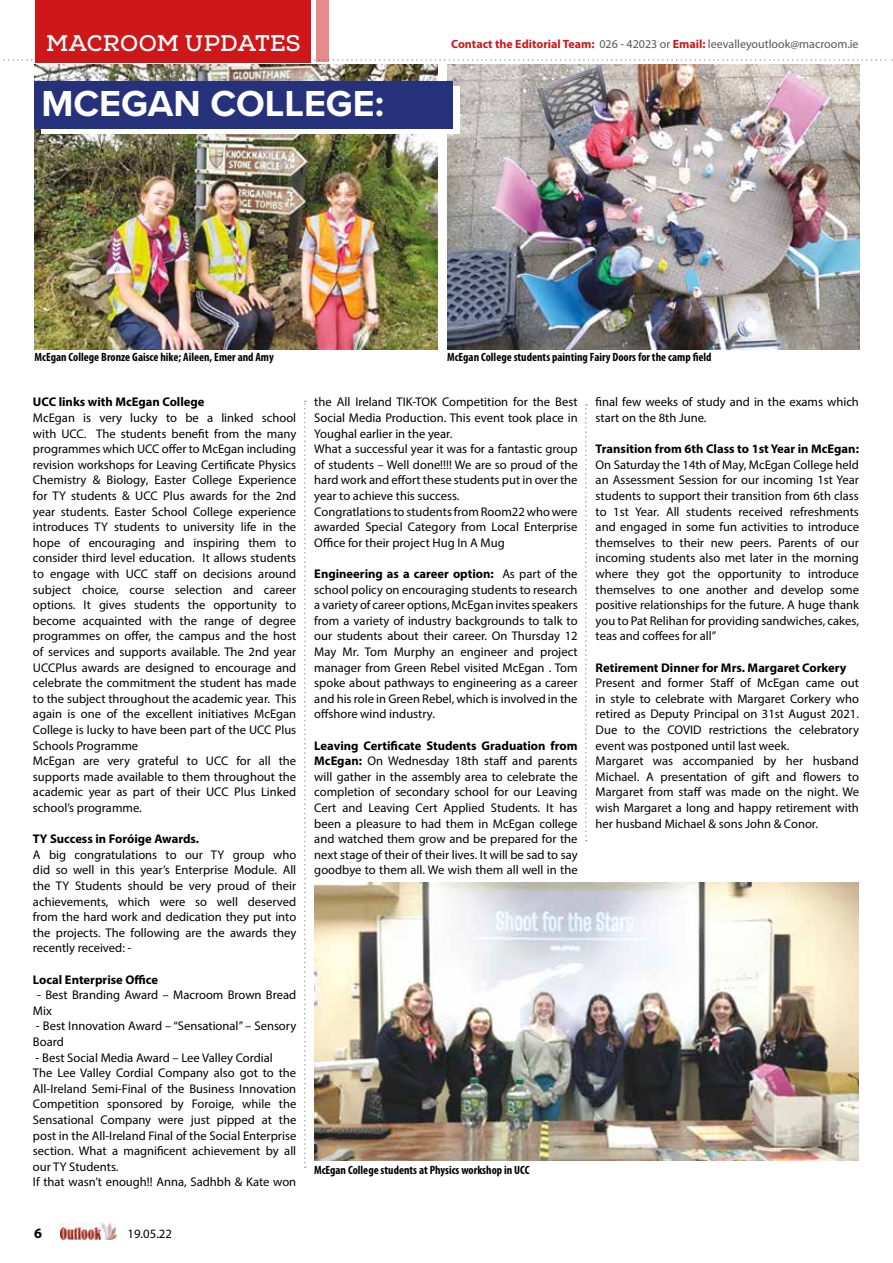
<style>
.page{position:relative;width:893px;height:1263px;background:#fff}
.page>*{position:absolute;margin:0;border:0;box-sizing:border-box;transform-origin:0 0}
.t1{font:700 37.5px "Proxima Nova";color:#fff}
.t2{font:22.5px "Nexa Slab Bold FREE";letter-spacing:.015em;color:#fff}
.t3{font:700 14.25px "Myriad Pro";color:#000}
.t4{font:12.75px "Myriad Pro";color:#000}
.t5{font:12.6px/15.6px "Myriad Pro";color:#000}
.t6{font:700 12.6px "Myriad Pro";color:#000}
.t7{font:700 condensed 12px "Myriad Pro";color:#000}
.t8{font:12px "Myriad Pro";color:#575756}
.s1{font-weight:700;color:#cd1719}
.s2{font-weight:700}
</style>
<div class="page">
<img style="left:60px;top:1223px;width:57px;height:17px">
<img style="left:34px;top:65px;width:403px;height:285px">
<svg style="left:585px;top:404px;width:2px;height:437px"></svg>
<svg style="left:304px;top:400px;width:2px;height:768px"></svg>
<svg style="left:3px;top:59px;width:890px;height:2px"></svg>
<div style="left:35px;top:0;width:275px;height:62px;background:#cd1719"></div>
<div style="left:316px;top:0;width:12px;height:62px;background:#e68b8c"></div>
<img style="left:447px;top:65px;width:412px;height:285px">
<div style="left:41px;top:86px;width:418px;height:48px;background:#fff"></div>
<div style="left:34px;top:81px;width:418px;height:48px;background:#25317a"></div>
<img style="left:314px;top:883px;width:545px;height:277px">
<h2 class="t2" style="left:46px;top:30px;width:256px">MACROOM UPDATES</h2>
<p class="t8" style="left:451px;top:37px;width:409px"><span class="s1">Contact the Editorial Team:</span> 026 - 42023 or <span class="s1">Email:</span> leevalleyoutlook@macroom.ie</p>
<h1 class="t1" style="left:41px;top:76px;width:344px">MCEGAN COLLEGE:</h1>
<p class="t7" style="left:35px;top:350px;width:241px">McEgan College Bronze Gaisce hike; Aileen, Emer and Amy</p>
<p class="t6" style="left:33px;top:394px;width:173px">UCC links with McEgan College</p>
<p class="t5" style="left:33px;top:410px;width:265px">McEgan is very lucky to be a linked school with UCC. The students benefit from the many programmes which UCC offer to McEgan including revision workshops for Leaving Certificate Physics Chemistry &amp; Biology, Easter College Experience for TY students &amp; UCC Plus awards for the 2nd year students. Easter School College experience introduces TY students to university life in the hope of encouraging and inspiring them to consider third level education. It allows students to engage with UCC staff on decisions around subject choice, course selection and career options. It gives students the opportunity to become acquainted with the range of degree programmes on offer, the campus and the host of services and supports available. The 2nd year UCCPlus awards are designed to encourage and celebrate the commitment the student has made to the subject throughout the academic year. This again is one of the excellent initiatives McEgan College is lucky to have been part of the UCC Plus Schools Programme<br>McEgan are very grateful to UCC for all the supports made available to them throughout the academic year as part of their UCC Plus Linked school’s programme.</p>
<p class="t6" style="left:33px;top:831px;width:168px">TY Success in Foróige Awards.</p>
<p class="t5" style="left:33px;top:847px;width:265px;text-align:justify">A big congratulations to our TY group who did so well in this year’s Enterprise Module. All the TY Students should be very proud of their achievements, which were so well deserved from the hard work and dedication they put into the projects. The following are the awards they recently received: -</p>
<p class="t6" style="left:33px;top:971px;width:127px">Local Enterprise Office</p>
<p class="t5" style="left:33px;top:987px;width:265px;text-indent:4px">- Best Branding Award – Macroom Brown Bread<br>Mix</p>
<p class="t5" style="left:33px;top:1018px;width:265px">- Best Innovation Award – “Sensational” – Sensory<br>Board</p>
<p class="t5" style="left:33px;top:1049px;width:265px">- Best Social Media Award – Lee Valley Cordial<br>The Lee Valley Cordial Company also got to the All-Ireland Semi-Final of the Business Innovation Competition sponsored by Foroige, while the Sensational Company were just pipped at the post in the All-Ireland Final of the Social Enterprise section. What a magnificent achievement by all our TY Students.<br>If that wasn’t enough!! Anna, Sadhbh &amp; Kate won</p>
<p class="t3" style="left:34px;top:1224px;width:9px">6</p>
<p class="t4" style="left:128px;top:1226px;width:46px">19.05.22</p>
<p class="t7" style="left:447px;top:350px;width:266px">McEgan College students painting Fairy Doors for the camp field</p>
<p class="t5" style="left:314px;top:394px;width:265px">the All Ireland TIK-TOK Competition for the Best Social Media Production. This event took place in Youghal earlier in the year.<br>What a successful year it was for a fantastic group of students – Well done!!!! We are so proud of the hard work and effort these students put in over the year to achieve this success.<br>Congratlations to students from Room22 who were awarded Special Category from Local Enterprise Office for their project Hug In A Mug</p>
<p class="t5" style="left:314px;top:566px;width:265px;text-align:justify"><span class="s2">Engineering as a career option:</span> As part of the school policy on encouraging students to research a variety of career options, McEgan invites speakers from a variety of industry backgrounds to talk to our students about their career. On Thursday 12<br>May Mr. Tom Murphy an engineer and project manager from Green Rebel visited McEgan . Tom spoke about pathways to engineering as a career and his role in Green Rebel, which is involved in the offshore wind industry.</p>
<p class="t5" style="left:314px;top:737px;width:265px;text-align:justify"><span class="s2">Leaving Certificate Students Graduation from McEgan:</span> On Wednesday 18th staff and parents will gather in the assembly area to celebrate the completion of secondary school for our Leaving Cert and Leaving Cert Applied Students. It has been a pleasure to had them in McEgan college and watched them grow and be prepared for the next stage of their of their lives. It will be sad to say goodbye to them all. We wish them all well in the</p>
<p class="t5" style="left:596px;top:394px;width:265px">final few weeks of study and in the exams which start on the 8th June.</p>
<p class="t6" style="left:596px;top:441px;width:265px">Transition from 6th Class to 1st Year in McEgan:</p>
<p class="t5" style="left:596px;top:456px;width:265px;text-align:justify">On Saturday the 14th of May, McEgan College held an Assessment Session for our incoming 1st Year students to support their transition from 6th class to 1st Year. All students received refreshments and engaged in some fun activities to introduce themselves to their new peers. Parents of our incoming students also met later in the morning where they got the opportunity to introduce themselves to one another and develop some positive relationships for the future. A huge thank you to Pat Relihan for providing sandwiches, cakes, teas and coffees for all”</p>
<p class="t6" style="left:596px;top:659px;width:252px">Retirement Dinner for Mrs. Margaret Corkery</p>
<p class="t5" style="left:596px;top:675px;width:265px">Present and former Staff of McEgan came out in style to celebrate with Margaret Corkery who retired as Deputy Principal on 31st August 2021.<br>Due to the COVID restrictions the celebratory event was postponed until last week.<br>Margaret was accompanied by her husband Michael. A presentation of gift and flowers to Margaret from staff was made on the night. We wish Margaret a long and happy retirement with her husband Michael &amp; sons John &amp; Conor.</p>
<p class="t7" style="left:314px;top:1163px;width:217px">McEgan College students at Physics workshop in UCC</p>
</div>
